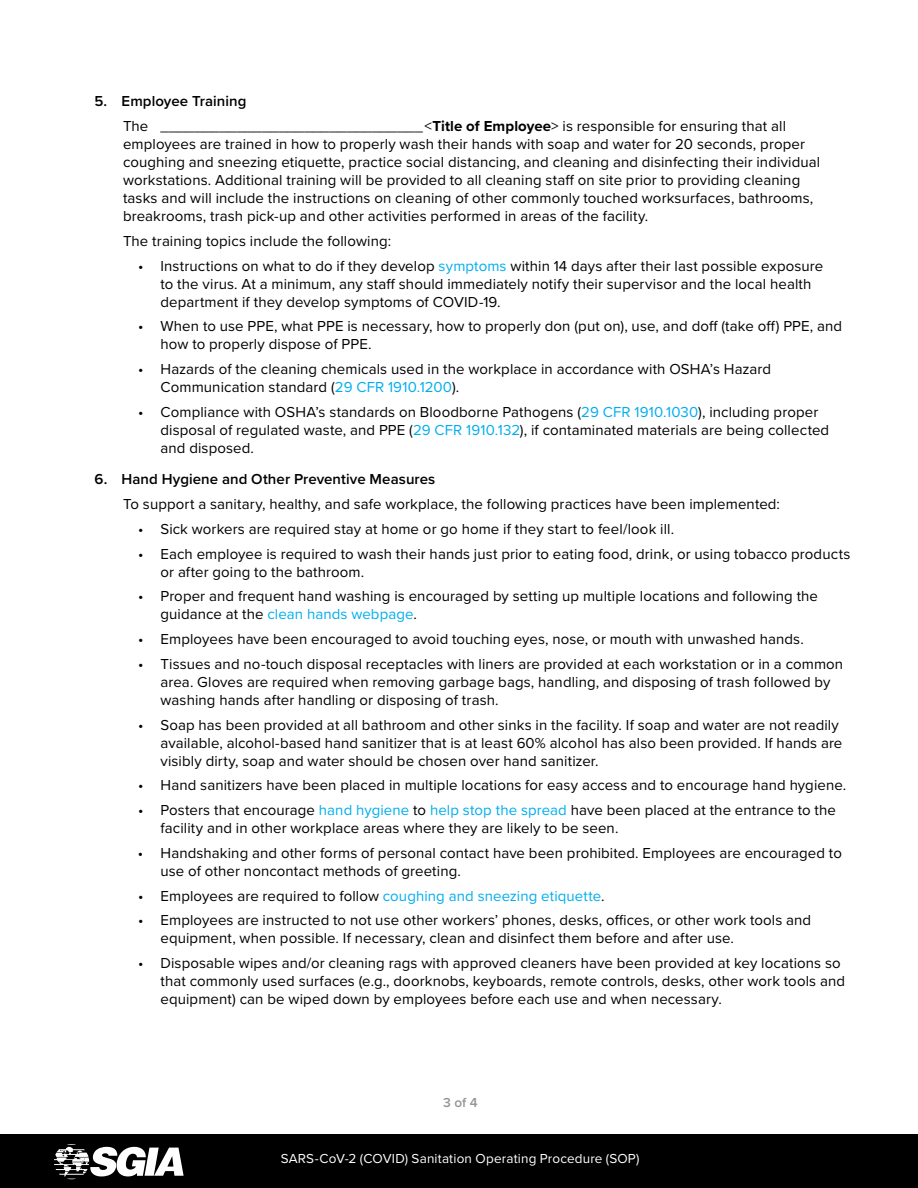
<style>
.page{position:relative;width:918px;height:1188px;background:#fff}
.page>*{position:absolute;margin:0;border:0;box-sizing:border-box;transform-origin:0 0}
.t1{font:15px/18px "Proxima Nova";letter-spacing:.005em;color:#000}
.t2{font:600 15px "Proxima Nova";letter-spacing:.005em;color:#000}
.t3{font:13.5px "Proxima Nova";letter-spacing:.01em;color:#fff}
.t4{font:600 13.5px "Proxima Nova";color:#939598}
.s1{font-weight:600}
.s2{font-weight:700}
.s3{color:#00aeef}
</style>
<div class="page">
<div style="left:0;top:1134px;width:918px;height:54px;background:#000"></div>
<svg style="left:54px;top:1144px;width:130px;height:36px"></svg>
<p class="t1" style="left:123px;top:88px;width:665px;line-height:24.8px;text-indent:-28px"><span class="s1">5. Employee Training<br></span>The _______________________________&lt;<span class="s2">Title of Employee</span>&gt; is responsible for ensuring that all</p>
<p class="t1" style="left:123px;top:134px;width:699px">employees are trained in how to properly wash their hands with soap and water for 20 seconds, proper coughing and sneezing etiquette, practice social distancing, and cleaning and disinfecting their individual workstations. Additional training will be provided to all cleaning staff on site prior to providing cleaning tasks and will include the instructions on cleaning of other commonly touched worksurfaces, bathrooms, breakrooms, trash pick-up and other activities performed in areas of the facility.</p>
<p class="t1" style="left:123px;top:231px;width:270px">The training topics include the following:</p>
<p class="t1" style="left:160px;top:256px;width:664px;text-indent:-22px">• Instructions on what to do if they develop <span class="s3">symptoms</span> within 14 days after their last possible exposure to the virus. At a minimum, any staff should immediately notify their supervisor and the local health department if they develop symptoms of COVID-19.</p>
<p class="t1" style="left:160px;top:317px;width:683px;text-indent:-22px">• When to use PPE, what PPE is necessary, how to properly don (put on), use, and doff (take off) PPE, and how to properly dispose of PPE.</p>
<p class="t1" style="left:160px;top:359px;width:612px;text-indent:-22px">• Hazards of the cleaning chemicals used in the workplace in accordance with OSHA’s Hazard<br>Communication standard (<span class="s3">29 CFR 1910.1200</span>).</p>
<p class="t1" style="left:160px;top:402px;width:670px;text-indent:-22px">• Compliance with OSHA’s standards on Bloodborne Pathogens (<span class="s3">29 CFR 1910.1030</span>), including proper disposal of regulated waste, and PPE (<span class="s3">29 CFR 1910.132</span>), if contaminated materials are being collected and disposed.</p>
<p class="t2" style="left:94px;top:468px;width:342px">6. Hand Hygiene and Other Preventive Measures</p>
<p class="t1" style="left:123px;top:494px;width:659px">To support a sanitary, healthy, and safe workplace, the following practices have been implemented:</p>
<p class="t1" style="left:138px;top:519px;width:538px">• Sick workers are required stay at home or go home if they start to feel/look ill.</p>
<p class="t1" style="left:160px;top:544px;width:691px;text-indent:-22px">• Each employee is required to wash their hands just prior to eating food, drink, or using tobacco products or after going to the bathroom.</p>
<p class="t1" style="left:160px;top:587px;width:659px;text-indent:-22px">• Proper and frequent hand washing is encouraged by setting up multiple locations and following the guidance at the <span class="s3">clean hands webpage</span>.</p>
<p class="t1" style="left:138px;top:629px;width:667px">• Employees have been encouraged to avoid touching eyes, nose, or mouth with unwashed hands.</p>
<p class="t1" style="left:160px;top:654px;width:684px;text-indent:-22px">• Tissues and no-touch disposal receptacles with liners are provided at each workstation or in a common area. Gloves are required when removing garbage bags, handling, and disposing of trash followed by washing hands after handling or disposing of trash.</p>
<p class="t1" style="left:160px;top:715px;width:683px;text-indent:-22px">• Soap has been provided at all bathroom and other sinks in the facility. If soap and water are not readily available, alcohol-based hand sanitizer that is at least 60% alcohol has also been provided. If hands are visibly dirty, soap and water should be chosen over hand sanitizer.</p>
<p class="t1" style="left:138px;top:776px;width:710px">• Hand sanitizers have been placed in multiple locations for easy access and to encourage hand hygiene.</p>
<p class="t1" style="left:160px;top:800px;width:677px;text-indent:-22px">• Posters that encourage <span class="s3">hand hygiene</span> to <span class="s3">help stop the spread</span> have been placed at the entrance to the facility and in other workplace areas where they are likely to be seen.</p>
<p class="t1" style="left:160px;top:843px;width:683px;text-indent:-23px">• Handshaking and other forms of personal contact have been prohibited. Employees are encouraged to use of other noncontact methods of greeting.</p>
<p class="t1" style="left:138px;top:886px;width:468px">• Employees are required to follow <span class="s3">coughing and sneezing etiquette</span>.</p>
<p class="t1" style="left:160px;top:911px;width:652px;text-indent:-22px">• Employees are instructed to not use other workers’ phones, desks, offices, or other work tools and equipment, when possible. If necessary, clean and disinfect them before and after use.</p>
<p class="t1" style="left:160px;top:953px;width:686px;text-indent:-22px">• Disposable wipes and/or cleaning rags with approved cleaners have been provided at key locations so that commonly used surfaces (e.g., doorknobs, keyboards, remote controls, desks, other work tools and equipment) can be wiped down by employees before each use and when necessary.</p>
<p class="t4" style="left:443px;top:1092px;width:36px">3 of 4</p>
<p class="t3" style="left:281px;top:1148px;width:360px">SARS-CoV-2 (COVID) Sanitation Operating Procedure (SOP)</p>
</div>
